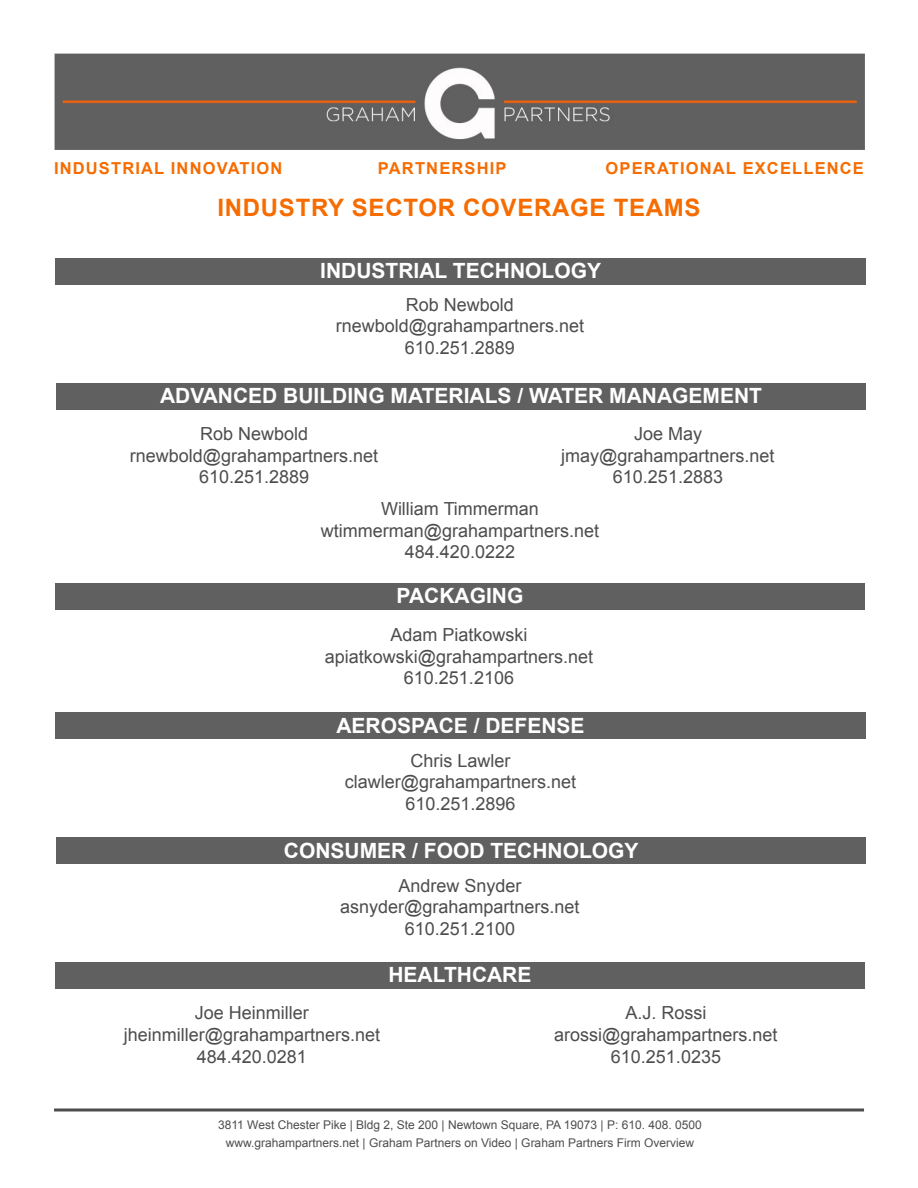
<style>
.page{position:relative;width:918px;height:1188px;background:#fff}
.page>*{position:absolute;margin:0;border:0;box-sizing:border-box;transform-origin:0 0}
.t1{font:700 24px "Arial";letter-spacing:.03em;color:#f66c00}
.t2{font:700 21px "Arial";color:#fff}
.t3{font:18px "Arial";color:#4d4d4d}
.t4{font:700 16.5px "Arial";letter-spacing:.07em;color:#f66c00}
.t5{font:12px/18.1px "Arial";color:#4d4d4d;text-align:center}
</style>
<div class="page">
<img style="left:54px;top:54px;width:811px;height:96px">
<svg style="left:54px;top:1108px;width:810px;height:4px;background:#797979"></svg>
<div style="left:55px;top:258px;width:811px;height:27px;background:#606060"></div>
<div style="left:56px;top:383px;width:810px;height:27px;background:#606060"></div>
<div style="left:55px;top:583px;width:810px;height:27px;background:#606060"></div>
<div style="left:55px;top:712px;width:811px;height:27px;background:#606060"></div>
<div style="left:56px;top:837px;width:810px;height:27px;background:#606060"></div>
<div style="left:55px;top:962px;width:810px;height:27px;background:#606060"></div>
<p class="t4" style="left:54px;top:157px;width:230px">INDUSTRIAL INNOVATION</p>
<p class="t4" style="left:378px;top:157px;width:130px">PARTNERSHIP</p>
<p class="t4" style="left:606px;top:157px;width:260px">OPERATIONAL EXCELLENCE</p>
<h1 class="t1" style="left:217px;top:192px;width:485px">INDUSTRY SECTOR COVERAGE TEAMS</h1>
<p class="t2" style="left:320px;top:257px;width:282px">INDUSTRIAL TECHNOLOGY</p>
<p class="t3" style="left:406px;top:293px;width:110px">Rob Newbold</p>
<p class="t3" style="left:336px;top:314px;width:250px">rnewbold@grahampartners.net</p>
<p class="t3" style="left:405px;top:336px;width:112px">610.251.2889</p>
<p class="t2" style="left:160px;top:381px;width:603px">ADVANCED BUILDING MATERIALS / WATER MANAGEMENT</p>
<p class="t3" style="left:200px;top:422px;width:110px">Rob Newbold</p>
<p class="t3" style="left:130px;top:444px;width:250px">rnewbold@grahampartners.net</p>
<p class="t3" style="left:199px;top:465px;width:112px">610.251.2889</p>
<p class="t3" style="left:634px;top:422px;width:70px">Joe May</p>
<p class="t3" style="left:561px;top:444px;width:215px">jmay@grahampartners.net</p>
<p class="t3" style="left:613px;top:465px;width:112px">610.251.2883</p>
<p class="t3" style="left:381px;top:497px;width:159px">William Timmerman</p>
<p class="t3" style="left:321px;top:519px;width:280px">wtimmerman@grahampartners.net</p>
<p class="t3" style="left:405px;top:540px;width:112px">484.420.0222</p>
<p class="t2" style="left:397px;top:582px;width:128px">PACKAGING</p>
<p class="t3" style="left:390px;top:623px;width:139px">Adam Piatkowski</p>
<p class="t3" style="left:325px;top:644px;width:270px">apiatkowski@grahampartners.net</p>
<p class="t3" style="left:404px;top:666px;width:112px">610.251.2106</p>
<p class="t2" style="left:336px;top:711px;width:250px">AEROSPACE / DEFENSE</p>
<p class="t3" style="left:410px;top:749px;width:102px">Chris Lawler</p>
<p class="t3" style="left:345px;top:770px;width:233px">clawler@grahampartners.net</p>
<p class="t3" style="left:405px;top:792px;width:112px">610.251.2896</p>
<p class="t2" style="left:284px;top:837px;width:356px">CONSUMER / FOOD TECHNOLOGY</p>
<p class="t3" style="left:398px;top:874px;width:125px">Andrew Snyder</p>
<p class="t3" style="left:340px;top:895px;width:241px">asnyder@grahampartners.net</p>
<p class="t3" style="left:405px;top:917px;width:112px">610.251.2100</p>
<p class="t2" style="left:388px;top:961px;width:145px">HEALTHCARE</p>
<p class="t3" style="left:195px;top:1001px;width:116px">Joe Heinmiller</p>
<p class="t3" style="left:124px;top:1023px;width:258px">jheinmiller@grahampartners.net</p>
<p class="t3" style="left:197px;top:1045px;width:112px">484.420.0281</p>
<p class="t3" style="left:625px;top:1001px;width:83px">A.J. Rossi</p>
<p class="t3" style="left:554px;top:1023px;width:225px">arossi@grahampartners.net</p>
<p class="t3" style="left:611px;top:1045px;width:112px">610.251.0235</p>
<p class="t5" style="left:218px;top:1116px;width:485px">3811 West Chester Pike | Bldg 2, Ste 200 | Newtown Square, PA 19073 | P: 610. 408. 0500 www.grahampartners.net | Graham Partners on Video | Graham Partners Firm Overview</p>
</div>
